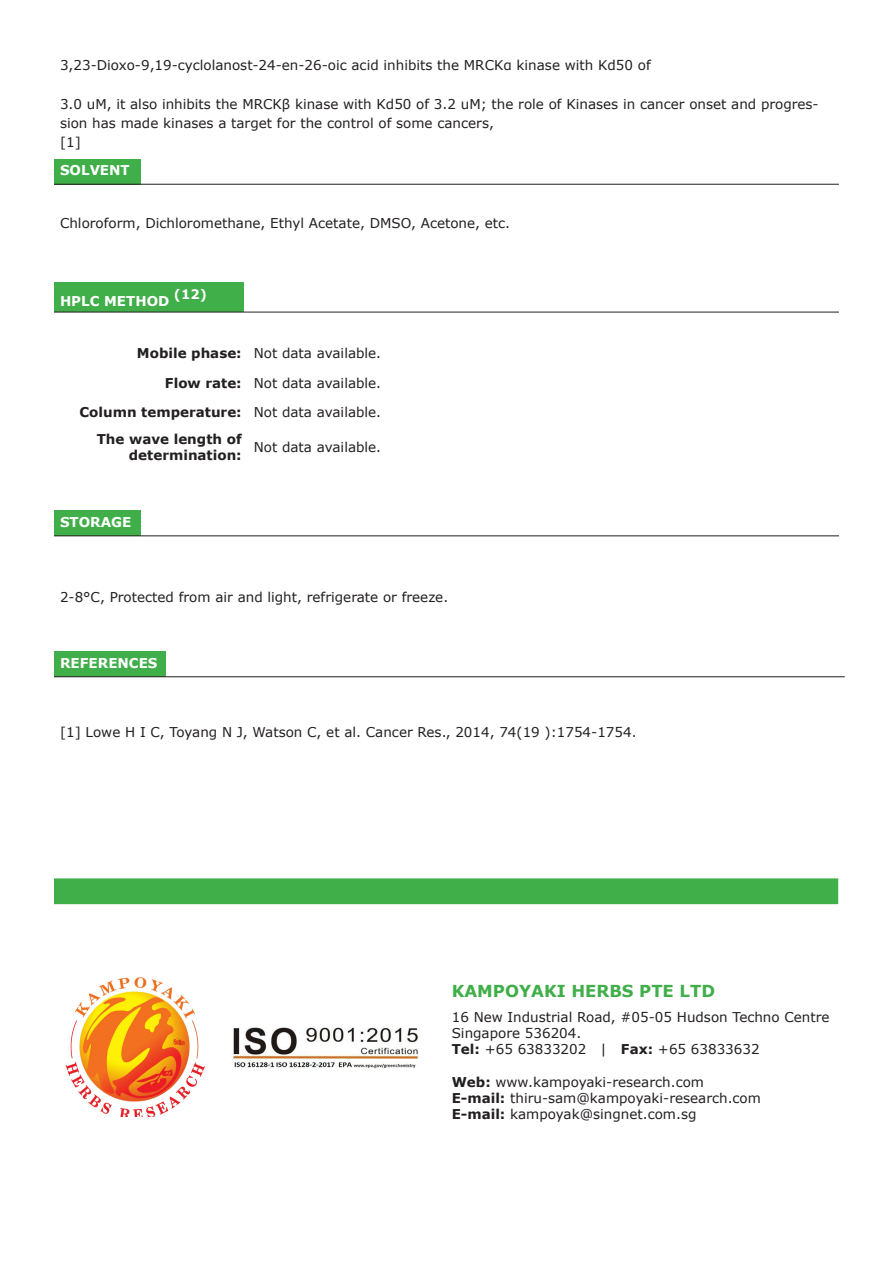
<style>
.page{position:relative;width:893px;height:1263px;background:#fff}
.page>*{position:absolute;margin:0;border:0;box-sizing:border-box;transform-origin:0 0}
.t1{font:700 16.5px "Verdana";color:#40ae49}
.t2{font:13.5px/19.2px "Verdana";color:#231f20}
.t3{font:700 13.5px/16.2px "Verdana";color:#231f20;text-align:right}
.t4{font:700 13.5px "Verdana";color:#fff}
.t5{font:700 13.05px "Verdana";color:#fff}
.s1{font-weight:700}
</style>
<div class="page">
<div style="left:54px;top:159px;width:86px;height:25px;background:#40ae49"></div>
<hr style="left:54px;top:184px;width:86px;height:1px;background:#231f20">
<hr style="left:140px;top:184px;width:699px;height:1px;background:#231f20">
<div style="left:54px;top:283px;width:189px;height:29px;background:#40ae49"></div>
<hr style="left:54px;top:312px;width:189px;height:1px;background:#231f20">
<hr style="left:248px;top:312px;width:591px;height:1px;background:#231f20">
<div style="left:54px;top:511px;width:86px;height:25px;background:#40ae49"></div>
<hr style="left:54px;top:536px;width:86px;height:1px;background:#231f20">
<hr style="left:140px;top:536px;width:699px;height:1px;background:#231f20">
<div style="left:54px;top:652px;width:112px;height:25px;background:#40ae49"></div>
<hr style="left:54px;top:676px;width:112px;height:1px;background:#231f20">
<hr style="left:166px;top:676px;width:679px;height:1px;background:#231f20">
<div style="left:54px;top:878px;width:784px;height:26px;background:#40ae49"></div>
<img style="left:65px;top:977px;width:140px;height:140px">
<img style="left:232px;top:1027px;width:187px;height:41px">
<p class="t2" style="left:60px;top:56px;width:592px">3,23-Dioxo-9,19-cyclolanost-24-en-26-oic acid inhibits the MRCKα kinase with Kd50 of</p>
<p class="t2" style="left:60px;top:94px;width:760px">3.0 uM, it also inhibits the MRCKβ kinase with Kd50 of 3.2 uM; the role of Kinases in cancer onset and progres&shy;sion has made kinases a target for the control of some cancers,</p>
<p class="t2" style="left:60px;top:133px;width:22px">[1]</p>
<p class="t4" style="left:60px;top:162px;width:71px">SOLVENT</p>
<p class="t2" style="left:60px;top:214px;width:452px">Chloroform, Dichloromethane, Ethyl Acetate, DMSO, Acetone, etc.</p>
<p class="t4" style="left:60px;top:292px;width:111px">HPLC METHOD</p>
<p class="t5" style="left:174px;top:285px;width:34px">(12)</p>
<p class="t3" style="left:137px;top:345px;width:106px">Mobile phase:</p>
<p class="t2" style="left:254px;top:343px;width:129px">Not data available.</p>
<p class="t3" style="left:165px;top:375px;width:78px">Flow rate:</p>
<p class="t2" style="left:254px;top:373px;width:129px">Not data available.</p>
<p class="t3" style="left:80px;top:404px;width:164px">Column temperature:</p>
<p class="t2" style="left:254px;top:403px;width:129px">Not data available.</p>
<p class="t3" style="left:97px;top:431px;width:146px">The wave length of determination:</p>
<p class="t2" style="left:254px;top:438px;width:129px">Not data available.</p>
<p class="t4" style="left:60px;top:513px;width:73px">STORAGE</p>
<p class="t2" style="left:60px;top:588px;width:390px">2-8°C, Protected from air and light, refrigerate or freeze.</p>
<p class="t4" style="left:60px;top:654px;width:99px">REFERENCES</p>
<p class="t2" style="left:60px;top:723px;width:578px">[1] Lowe H I C, Toyang N J, Watson C, et al. Cancer Res., 2014, 74(19 ):1754-1754.</p>
<p class="t1" style="left:452px;top:980px;width:265px">KAMPOYAKI HERBS PTE LTD</p>
<p class="t2" style="left:452px;top:1008px;width:379px">16 New Industrial Road, #05-05 Hudson Techno Centre</p>
<p class="t2" style="left:452px;top:1024px;width:131px">Singapore 536204.</p>
<p class="t2" style="left:452px;top:1040px;width:309px"><span class="s1">Tel:</span> +65 63833202 | <span class="s1">Fax:</span> +65 63833632</p>
<p class="t2" style="left:452px;top:1072px;width:254px"><span class="s1">Web:</span> www.kampoyaki-research.com</p>
<p class="t2" style="left:452px;top:1089px;width:311px"><span class="s1">E-mail:</span> thiru-sam@kampoyaki-research.com</p>
<p class="t2" style="left:452px;top:1105px;width:246px"><span class="s1">E-mail:</span> kampoyak@singnet.com.sg</p>
</div>
